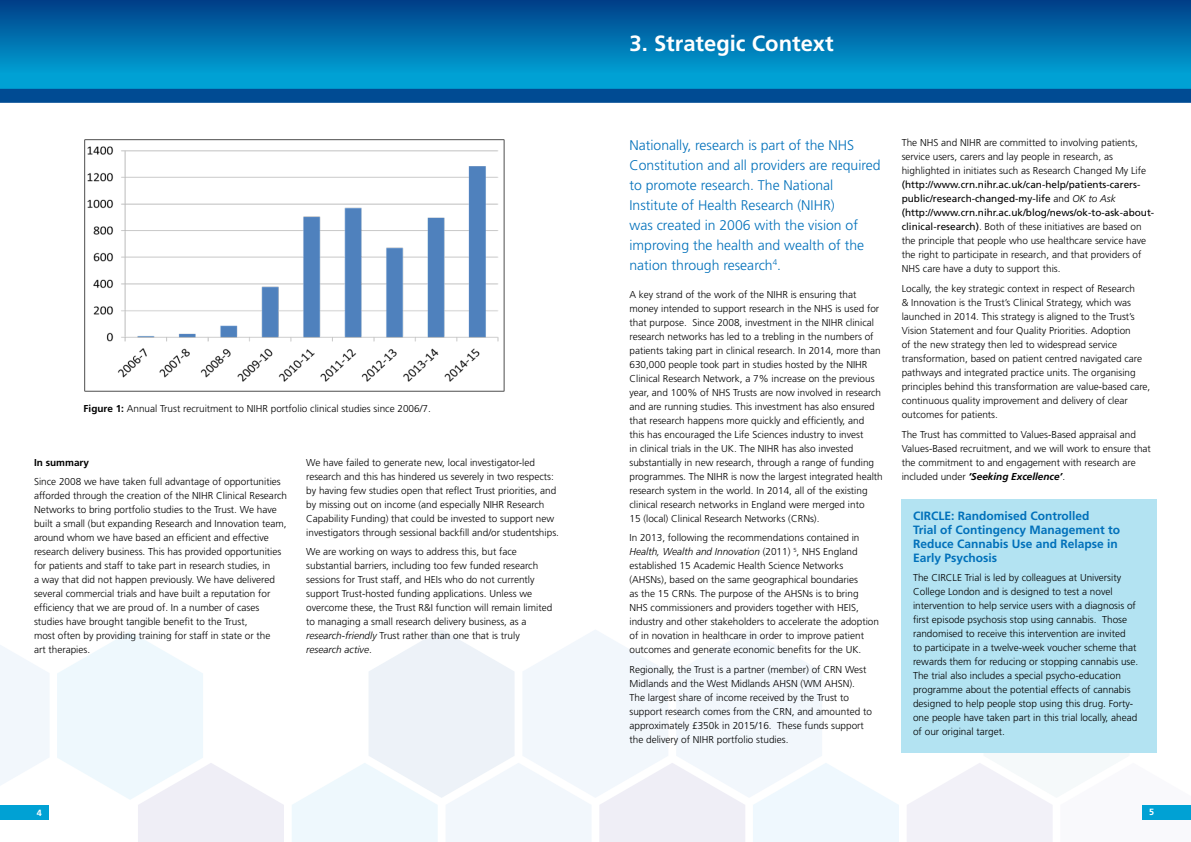
<style>
.page{position:relative;width:1191px;height:842px;background:#fff}
.page>*{position:absolute;margin:0;border:0;box-sizing:border-box;transform-origin:0 0}
.t1{font:700 22px "Frutiger";color:#fff}
.t2{font:300 14px/20px "Frutiger";color:#0070ba}
.t3{font:700 12px/14px "Frutiger";color:#0070ba}
.t4{font:300 10px/14px "Frutiger";color:#000}
.t5{font:700 10px "Frutiger";color:#000}
.t6{font:700 9px "Frutiger";color:#fff}
.s1{font-weight:700}
.s2{font-style:italic}
.s3{font-weight:400}
.s4{font-weight:700;font-style:italic}
</style>
<div class="page">
<svg style="left:0;top:645px;width:49px;height:140px"></svg>
<svg style="left:57px;top:632px;width:227px;height:210px"></svg>
<svg style="left:292px;top:630px;width:607px;height:212px"></svg>
<svg style="left:906px;top:752px;width:285px;height:90px"></svg>
<div style="left:0;top:0;width:1191px;height:96px;background:#00a1d4"></div>
<div style="left:0;top:0;width:1191px;height:73px;background:linear-gradient(to bottom,#003d87,#009ed2)"></div>
<div style="left:1143px;top:805px;width:48px;height:14px;background:#00a1d4"></div>
<div style="left:0;top:806px;width:48px;height:14px;background:#00a1d4"></div>
<img style="left:84px;top:139px;width:420px;height:252px">
<div style="left:0;top:89px;width:1191px;height:14px;background:#004b93"></div>
<div style="left:901px;top:499px;width:256px;height:253px;background:#b3e3f2"></div>
<p class="t4" style="left:84px;top:402px;width:349px"><span class="s1">Figure 1:</span> Annual Trust recruitment to NIHR portfolio clinical studies since 2006/7.</p>
<p class="t5" style="left:34px;top:456px;width:57px">In summary</p>
<p class="t4" style="left:34px;top:475px;width:255px">Since 2008 we have taken full advantage of opportunities afforded through the creation of the NIHR Clinical Research Networks to bring portfolio studies to the Trust. We have built a small (but expanding Research and Innovation team, around whom we have based an efficient and effective research delivery business. This has provided opportunities for patients and staff to take part in research studies, in<br>a way that did not happen previously. We have delivered several commercial trials and have built a reputation for efficiency that we are proud of. In a number of cases studies have brought tangible benefit to the Trust,<br>most often by providing training for staff in state or the<br>art therapies.</p>
<p class="t4" style="left:306px;top:455px;width:254px">We have failed to generate new, local investigator-led research and this has hindered us severely in two respects: by having few studies open that reflect Trust priorities, and by missing out on income (and especially NIHR Research Capability Funding) that could be invested to support new investigators through sessional backfill and/or studentships.</p>
<p class="t4" style="left:306px;top:545px;width:247px">We are working on ways to address this, but face substantial barriers, including too few funded research sessions for Trust staff, and HEIs who do not currently support Trust-hosted funding applications. Unless we overcome these, the Trust R&amp;I function will remain limited to managing a small research delivery business, as a <span class="s2">research-friendly</span> Trust rather than one that is truly <span class="s2">research active</span>.</p>
<h1 class="t1" style="left:629px;top:31px;width:206px">3. Strategic Context</h1>
<p class="t2" style="left:629px;top:135px;width:253px">Nationally, research is part of the NHS Constitution and all providers are required to promote research. The National Institute of Health Research (NIHR)<br>was created in 2006 with the vision of improving the health and wealth of the nation through research<sup>4</sup>.</p>
<p class="t4" style="left:629px;top:287px;width:255px">A key strand of the work of the NIHR is ensuring that money intended to support research in the NHS is used for that purpose. Since 2008, investment in the NIHR clinical research networks has led to a trebling in the numbers of patients taking part in clinical research. In 2014, more than 630,000 people took part in studies hosted by the NIHR Clinical Research Network, a 7% increase on the previous year, and 100% of NHS Trusts are now involved in research and are running studies. This investment has also ensured that research happens more quickly and efficiently, and<br>this has encouraged the Life Sciences industry to invest<br>in clinical trials in the UK. The NIHR has also invested substantially in new research, through a range of funding programmes. The NIHR is now the largest integrated health research system in the world. In 2014, all of the existing clinical research networks in England were merged into<br>15 (local) Clinical Research Networks (CRNs).</p>
<p class="t4" style="left:629px;top:531px;width:251px">In 2013, following the recommendations contained in <span class="s2">Health, Wealth and Innovation</span> (2011) <sup>5</sup>, NHS England established 15 Academic Health Science Networks (AHSNs), based on the same geographical boundaries<br>as the 15 CRNs. The purpose of the AHSNs is to bring NHS commissioners and providers together with HEIS, industry and other stakeholders to accelerate the adoption of in novation in healthcare in order to improve patient outcomes and generate economic benefits for the UK.</p>
<p class="t4" style="left:629px;top:662px;width:244px">Regionally, the Trust is a partner (member) of CRN West Midlands and the West Midlands AHSN (WM AHSN).<br>The largest share of income received by the Trust to support research comes from the CRN, and amounted to approximately £350k in 2015/16. These funds support the delivery of NIHR portfolio studies.</p>
<p class="t4" style="left:901px;top:136px;width:246px">The NHS and NIHR are committed to involving patients, service users, carers and lay people in research, as highlighted in initiates such as Research Changed My Life</p>
<p class="t4" style="left:901px;top:178px;width:254px"><span class="s3">(http://www.crn.nihr.ac.uk/can-help/patients-carers&shy;public/research-changed-my-life</span> and <span class="s2">OK to Ask </span><span class="s3">(http://www.crn.nihr.ac.uk/blog/news/ok-to-ask-about&shy;clinical-research)</span>. Both of these initiatives are based on the principle that people who use healthcare service have the right to participate in research, and that providers of NHS care have a duty to support this.</p>
<p class="t4" style="left:901px;top:282px;width:250px">Locally, the key strategic context in respect of Research<br>&amp; Innovation is the Trust’s Clinical Strategy, which was launched in 2014. This strategy is aligned to the Trust’s Vision Statement and four Quality Priorities. Adoption<br>of the new strategy then led to widespread service transformation, based on patient centred navigated care pathways and integrated practice units. The organising principles behind this transformation are value-based care, continuous quality improvement and delivery of clear outcomes for patients.</p>
<p class="t4" style="left:901px;top:427px;width:251px">The Trust has committed to Values-Based appraisal and Values-Based recruitment, and we will work to ensure that the commitment to and engagement with research are included under <span class="s4">‘Seeking Excellence’</span>.</p>
<p class="t3" style="left:913px;top:508px;width:208px">CIRCLE: Randomised Controlled<br>Trial of Contingency Management to<br>Reduce Cannabis Use and Relapse in<br>Early Psychosis</p>
<p class="t4" style="left:913px;top:571px;width:227px">The CIRCLE Trial is led by colleagues at University College London and is designed to test a novel intervention to help service users with a diagnosis of first episode psychosis stop using cannabis. Those randomised to receive this intervention are invited<br>to participate in a twelve-week voucher scheme that rewards them for reducing or stopping cannabis use.<br>The trial also includes a special psycho-education programme about the potential effects of cannabis designed to help people stop using this drug. Forty&shy;one people have taken part in this trial locally, ahead of our original target.</p>
<p class="t6" style="left:37px;top:808px;width:7px">4</p>
<p class="t6" style="left:1149px;top:806px;width:7px">5</p>
</div>
